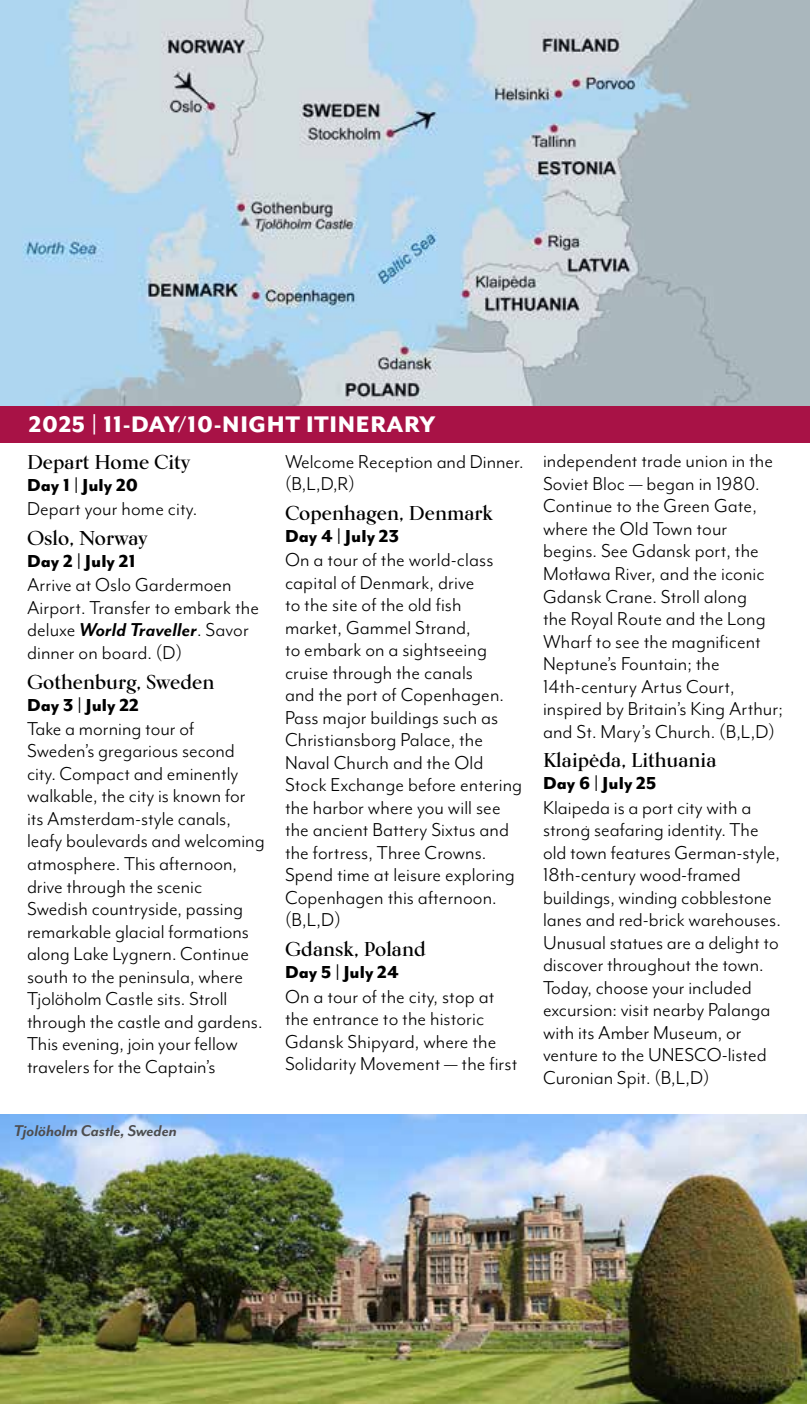
<style>
.page{position:relative;width:810px;height:1404px;background:#fff}
.page>*{position:absolute;margin:0;border:0;box-sizing:border-box;transform-origin:0 0}
.t1{font:800 26px "Mr Eaves Mod OT";letter-spacing:.025em;color:#fff}
.t2{font:21.6px/22.6px "Mr Eaves Mod OT";color:#000}
.t3{font:700 20px "Kumlien Pro";letter-spacing:.005em;color:#000}
.t4{font:800 20px "Mr Eaves Mod OT";letter-spacing:.005em;color:#000}
.t5{font:italic 700 18px "Mr Eaves Mod OT";letter-spacing:-.005em;color:#4d4d4f}
.t6{font:16px "Mr Eaves Mod OT";color:#000}
.s1{font-weight:700;font-style:italic}
</style>
<div class="page">
<img style="left:0;top:0;width:810px;height:406px">
<img style="left:0;top:1114px;width:807px;height:290px">
<div style="left:0;top:406px;width:810px;height:37px;background:#a81246"></div>
<p class="t1" style="left:29px;top:409px;width:408px">2025 | 11-DAY/10-NIGHT ITINERARY</p>
<p class="t3" style="left:27px;top:449px;width:165px">Depart Home City</p>
<p class="t4" style="left:27px;top:473px;width:113px">Day 1 | July 20</p>
<p class="t2" style="left:27px;top:497px;width:172px">Depart your home city.</p>
<p class="t3" style="left:27px;top:525px;width:122px">Oslo, Norway</p>
<p class="t4" style="left:27px;top:549px;width:110px">Day 2 | July 21</p>
<p class="t2" style="left:27px;top:573px;width:234px">Arrive at Oslo Gardermoen<br>Airport. Transfer to embark the deluxe <span class="s1">World Traveller</span>. Savor dinner on board. (D)</p>
<p class="t3" style="left:27px;top:669px;width:189px">Gothenburg, Sweden</p>
<p class="t4" style="left:27px;top:693px;width:113px">Day 3 | July 22</p>
<p class="t2" style="left:27px;top:717px;width:239px">Take a morning tour of<br>Sweden’s gregarious second city. Compact and eminently walkable, the city is known for its Amsterdam-style canals, leafy boulevards and welcoming atmosphere. This afternoon, drive through the scenic<br>Swedish countryside, passing remarkable glacial formations along Lake Lygnern. Continue south to the peninsula, where<br>Tjolöholm Castle sits. Stroll through the castle and gardens.<br>This evening, join your fellow travelers for the Captain’s</p>
<p class="t2" style="left:285px;top:450px;width:240px">Welcome Reception and Dinner. (B,L,D,R)</p>
<p class="t3" style="left:285px;top:500px;width:209px">Copenhagen, Denmark</p>
<p class="t4" style="left:285px;top:524px;width:116px">Day 4 | July 23</p>
<p class="t2" style="left:285px;top:548px;width:239px">On a tour of the world-class capital of Denmark, drive<br>to the site of the old fish market, Gammel Strand,<br>to embark on a sightseeing cruise through the canals<br>and the port of Copenhagen.<br>Pass major buildings such as<br>Christiansborg Palace, the<br>Naval Church and the Old<br>Stock Exchange before entering the harbor where you will see the ancient Battery Sixtus and the fortress, Three Crowns.<br>Spend time at leisure exploring<br>Copenhagen this afternoon. (B,L,D)</p>
<p class="t3" style="left:285px;top:937px;width:142px">Gdansk, Poland</p>
<p class="t4" style="left:285px;top:961px;width:115px">Day 5 | July 24</p>
<p class="t2" style="left:285px;top:985px;width:234px">On a tour of the city, stop at the entrance to the historic<br>Gdansk Shipyard, where the<br>Solidarity Movement — the first</p>
<p class="t5" style="left:14px;top:1121px;width:165px">Tjolöholm Castle, Sweden</p>
<p class="t2" style="left:543px;top:450px;width:242px">independent trade union in the<br>Soviet Bloc — began in 1980.<br>Continue to the Green Gate, where the Old Town tour begins. See Gdansk port, the<br>Motława River, and the iconic<br>Gdansk Crane. Stroll along<br>the Royal Route and the Long<br>Wharf to see the magnificent<br>Neptune’s Fountain; the<br>14th‑century Artus Court, inspired by Britain’s King Arthur; and St. Mary’s Church. (B,L,D)</p>
<p class="t3" style="left:543px;top:748px;width:175px">Klaipėda, Lithuania</p>
<p class="t4" style="left:543px;top:772px;width:115px">Day 6 | July 25</p>
<p class="t2" style="left:543px;top:796px;width:239px">Klaipeda is a port city with a strong seafaring identity. The old town features German-style,<br>18th-century wood-framed buildings, winding cobblestone lanes and red-brick warehouses.<br>Unusual statues are a delight to discover throughout the town.<br>Today, choose your included excursion: visit nearby Palanga with its Amber Museum, or venture to the UNESCO-listed<br>Curonian Spit. (B,L,D)</p>
<p class="t6" style="left:585px;top:816px;width:5px">·</p>
</div>
